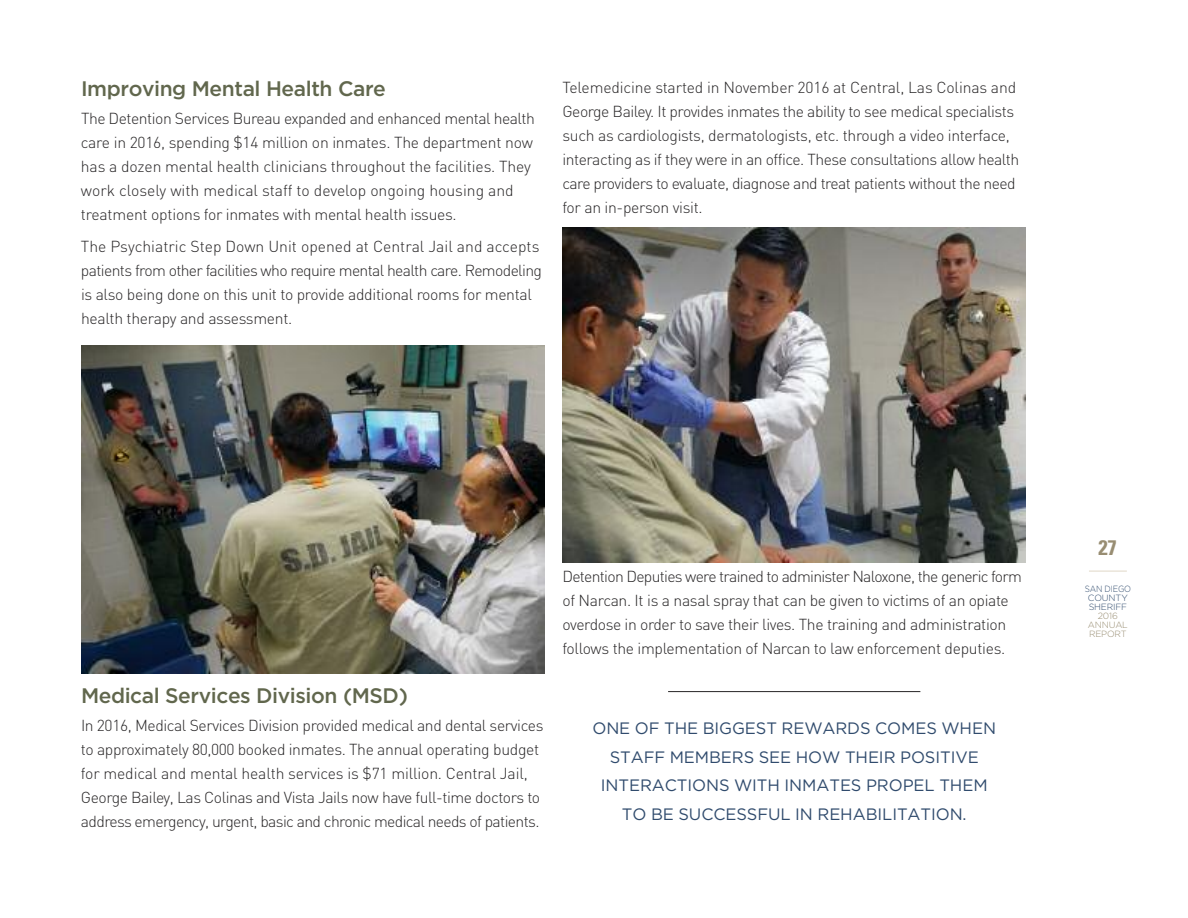
<style>
.page{position:relative;width:1188px;height:918px;background:#fff}
.page>*{position:absolute;margin:0;border:0;box-sizing:border-box;transform-origin:0 0}
.t1{font:500 21px "Gotham";letter-spacing:-.02em;color:#61674d}
.t2{font:700 condensed 21px "Univers";color:#988d72}
.t3{font:16.5px/28.5px "Gotham";letter-spacing:-.005em;color:#304b6d;text-align:center}
.t4{font:300 15.75px/24px "DIN";letter-spacing:-.025em;color:#272526}
.t5{font:300 9px/9px "Gotham";letter-spacing:-.02em;color:#304b6d;text-align:center;scale:.9 1}
.t6{font:300 9px/9px "Gotham";letter-spacing:-.02em;color:#988d72;text-align:center}
</style>
<div class="page">
<hr style="left:1089px;top:571px;width:38px;height:1px;background:#e0d7c6">
<img style="left:562px;top:228px;width:464px;height:334px">
<img style="left:81px;top:346px;width:463px;height:327px">
<hr style="left:668px;top:691px;width:252px;height:1px;background:#272526">
<h1 class="t1" style="left:81px;top:77px;width:306px">Improving Mental Health Care</h1>
<p class="t4" style="left:81px;top:106px;width:456px">The Detention Services Bureau expanded and enhanced mental health care in 2016, spending $14 million on inmates. The department now has a dozen mental health clinicians throughout the facilities. They work closely with medical staff to develop ongoing housing and treatment options for inmates with mental health issues.</p>
<p class="t4" style="left:81px;top:235px;width:463px">The Psychiatric Step Down Unit opened at Central Jail and accepts patients from other facilities who require mental health care. Remodeling is also being done on this unit to provide additional rooms for mental health therapy and assessment.</p>
<p class="t4" style="left:562px;top:76px;width:458px">Telemedicine started in November 2016 at Central, Las Colinas and George Bailey. It provides inmates the ability to see medical specialists such as cardiologists, dermatologists, etc. through a video interface, interacting as if they were in an office. These consultations allow health care providers to evaluate, diagnose and treat patients without the need for an in-person visit.</p>
<h1 class="t1" style="left:81px;top:684px;width:328px">Medical Services Division (MSD)</h1>
<p class="t4" style="left:81px;top:713px;width:464px">In 2016, Medical Services Division provided medical and dental services to approximately 80,000 booked inmates. The annual operating budget for medical and mental health services is $71 million. Central Jail, George Bailey, Las Colinas and Vista Jails now have full-time doctors to address emergency, urgent, basic and chronic medical needs of patients.</p>
<p class="t4" style="left:563px;top:564px;width:461px">Detention Deputies were trained to administer Naloxone, the generic form of Narcan. It is a nasal spray that can be given to victims of an opiate overdose in order to save their lives. The training and administration follows the implementation of Narcan to law enforcement deputies.</p>
<p class="t3" style="left:592px;top:714px;width:405px">ONE OF THE BIGGEST REWARDS COMES WHEN STAFF MEMBERS SEE HOW THEIR POSITIVE INTERACTIONS WITH INMATES PROPEL THEM TO BE SUCCESSFUL IN REHABILITATION.</p>
<h1 class="t2" style="left:1099px;top:540px;width:20px">27</h1>
<p class="t5" style="left:1085px;top:584px;width:53px">SAN DIEGO<br>COUNTY<br>SHERIFF</p>
<p class="t6" style="left:1088px;top:611px;width:41px">2016<br>ANNUAL<br>REPORT</p>
</div>
